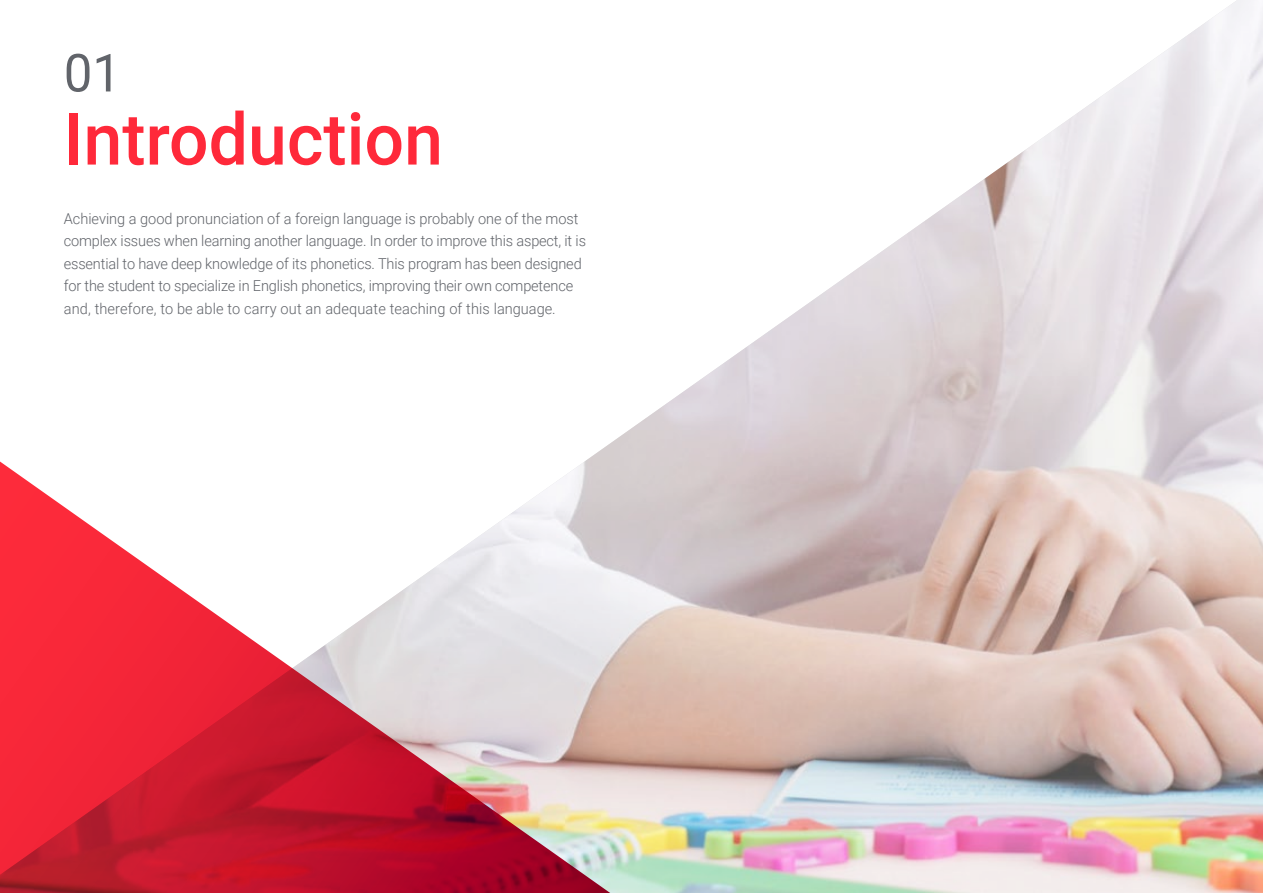
<style>
.page{position:relative;width:1263px;height:893px;background:#fff}
.page>*{position:absolute;margin:0;border:0;box-sizing:border-box;transform-origin:0 0}
.t1{font:500 72px "Roboto";color:#ff293a}
.t2{font:52.5px "Roboto";color:#61646a}
.t3{font:300 15px/22.5px "Roboto";letter-spacing:-.01em;color:#61646a}
</style>
<div class="page">
<img style="left:607px;top:0;width:656px;height:893px">
<svg style="left:0;top:446px;width:640px;height:447px"></svg>
<h2 class="t2" style="left:64px;top:36px;width:59px">01</h2>
<h1 class="t1" style="left:64px;top:89px;width:381px">Introduction</h1>
<p class="t3" style="left:64px;top:207px;width:524px">Achieving a good pronunciation of a foreign language is probably one of the most complex issues when learning another language. In order to improve this aspect, it is essential to have deep knowledge of its phonetics. This program has been designed for the student to specialize in English phonetics, improving their own competence and, therefore, to be able to carry out an adequate teaching of this language.</p>
</div>
